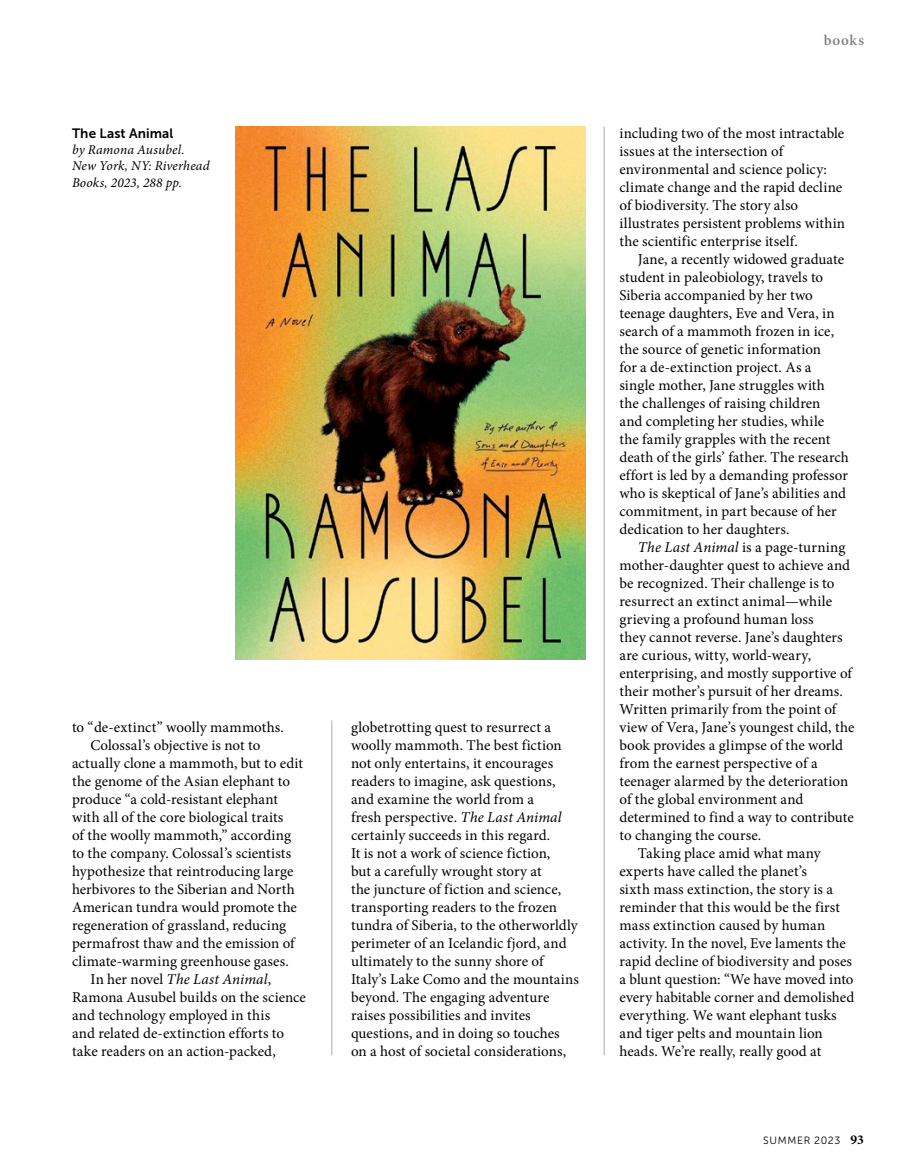
<style>
.page{position:relative;width:918px;height:1175px;background:#fff}
.page>*{position:absolute;margin:0;border:0;box-sizing:border-box;transform-origin:0 0}
.t1{font:15px/18px "Minion Pro";letter-spacing:.005em;color:#000}
.t2{font:italic 15px "Minion Pro";letter-spacing:.005em;color:#000}
.t3{font:600 15px "Minion Pro";letter-spacing:.055em;color:#7f8284}
.t4{font:italic 13.5px/16.2px "Minion Pro";letter-spacing:.01em;color:#000}
.t5{font:13.5px "Museo Sans 700";letter-spacing:.01em;color:#000}
.t6{font:10.5px "Museo Sans 300";letter-spacing:.065em;color:#000}
.s1{font-style:normal}
.s2{font-style:italic}
.s3{font-family:"Minion Pro";font-weight:700;font-size:13.5px}
</style>
<div class="page">
<hr style="left:604px;top:127px;width:1px;height:928px;background:#a7a9ac">
<hr style="left:331px;top:720px;width:1px;height:335px;background:#a7a9ac">
<img style="left:235px;top:127px;width:351px;height:533px">
<p class="t5" style="left:72px;top:126px;width:103px">The Last Animal</p>
<p class="t4" style="left:72px;top:142px;width:139px">by Ramona Ausubel.<br>New York, NY: Riverhead<br>Books, 2023, 288 pp.</p>
<p class="t1" style="left:72px;top:718px;width:214px">to “de-extinct” woolly mammoths.</p>
<p class="t1" style="left:90px;top:736px;width:172px">Colossal’s objective is not to</p>
<p class="t1" style="left:72px;top:754px;width:233px">actually clone a mammoth, but to edit</p>
<p class="t1" style="left:72px;top:772px;width:220px">the genome of the Asian elephant to</p>
<p class="t1" style="left:72px;top:790px;width:208px">produce “a cold-resistant elephant</p>
<p class="t1" style="left:72px;top:808px;width:213px">with all of the core biological traits</p>
<p class="t1" style="left:72px;top:826px;width:221px">of the woolly mammoth,” according</p>
<p class="t1" style="left:72px;top:844px;width:221px">to the company. Colossal’s scientists</p>
<p class="t1" style="left:72px;top:862px;width:223px">hypothesize that reintroducing large</p>
<p class="t1" style="left:72px;top:880px;width:224px">herbivores to the Siberian and North</p>
<p class="t1" style="left:72px;top:898px;width:226px">American tundra would promote the</p>
<p class="t1" style="left:72px;top:916px;width:216px">regeneration of grassland, reducing</p>
<p class="t1" style="left:72px;top:934px;width:224px">permafrost thaw and the emission of</p>
<p class="t1" style="left:72px;top:952px;width:218px">climate-warming greenhouse gases.</p>
<p class="t2" style="left:90px;top:969px;width:182px"><span class="s1">In her novel</span> The Last Animal<span class="s1">,</span></p>
<p class="t1" style="left:72px;top:988px;width:236px">Ramona Ausubel builds on the science</p>
<p class="t1" style="left:72px;top:1006px;width:200px">and technology employed in this</p>
<p class="t1" style="left:72px;top:1024px;width:214px">and related de-extinction efforts to</p>
<p class="t1" style="left:72px;top:1042px;width:205px">take readers on an action-packed,</p>
<p class="t1" style="left:351px;top:718px;width:229px">globetrotting quest to resurrect a woolly mammoth. The best fiction not only entertains, it encourages readers to imagine, ask questions, and examine the world from a<br>fresh perspective. <span class="s2">The Last Animal </span>certainly succeeds in this regard.<br>It is not a work of science fiction,<br>but a carefully wrought story at<br>the juncture of fiction and science, transporting readers to the frozen tundra of Siberia, to the otherworldly perimeter of an Icelandic fjord, and ultimately to the sunny shore of Italy’s Lake Como and the mountains beyond. The engaging adventure raises possibilities and invites questions, and in doing so touches on a host of societal considerations,</p>
<p class="t3" style="left:824px;top:30px;width:42px">books</p>
<p class="t1" style="left:620px;top:124px;width:227px">including two of the most intractable issues at the intersection of environmental and science policy: climate change and the rapid decline of biodiversity. The story also illustrates persistent problems within the scientific enterprise itself.</p>
<p class="t1" style="left:620px;top:250px;width:231px;text-indent:18px">Jane, a recently widowed graduate student in paleobiology, travels to Siberia accompanied by her two teenage daughters, Eve and Vera, in search of a mammoth frozen in ice, the source of genetic information<br>for a de-extinction project. As a single mother, Jane struggles with<br>the challenges of raising children<br>and completing her studies, while<br>the family grapples with the recent death of the girls’ father. The research effort is led by a demanding professor who is skeptical of Jane’s abilities and commitment, in part because of her dedication to her daughters.</p>
<p class="t1" style="left:638px;top:538px;width:209px"><span class="s2">The Last Animal</span> is a page-turning</p>
<p class="t1" style="left:620px;top:556px;width:232px">mother-daughter quest to achieve and</p>
<p class="t1" style="left:620px;top:574px;width:216px">be recognized. Their challenge is to</p>
<p class="t1" style="left:620px;top:592px;width:214px">resurrect an extinct animal—while</p>
<p class="t1" style="left:620px;top:610px;width:196px">grieving a profound human loss</p>
<p class="t1" style="left:620px;top:628px;width:225px">they cannot reverse. Jane’s daughters</p>
<p class="t1" style="left:620px;top:646px;width:193px">are curious, witty, world-weary,</p>
<p class="t1" style="left:620px;top:664px;width:234px">enterprising, and mostly supportive of</p>
<p class="t1" style="left:620px;top:682px;width:225px">their mother’s pursuit of her dreams.</p>
<p class="t1" style="left:620px;top:700px;width:218px">Written primarily from the point of</p>
<p class="t1" style="left:620px;top:718px;width:236px">view of Vera, Jane’s youngest child, the</p>
<p class="t1" style="left:620px;top:736px;width:225px">book provides a glimpse of the world</p>
<p class="t1" style="left:620px;top:754px;width:200px">from the earnest perspective of a</p>
<p class="t1" style="left:620px;top:772px;width:230px">teenager alarmed by the deterioration</p>
<p class="t1" style="left:620px;top:790px;width:186px">of the global environment and</p>
<p class="t1" style="left:620px;top:808px;width:236px">determined to find a way to contribute</p>
<p class="t1" style="left:620px;top:826px;width:143px">to changing the course.</p>
<p class="t1" style="left:638px;top:844px;width:184px">Taking place amid what many</p>
<p class="t1" style="left:620px;top:862px;width:189px">experts have called the planet’s</p>
<p class="t1" style="left:620px;top:880px;width:215px">sixth mass extinction, the story is a</p>
<p class="t1" style="left:620px;top:898px;width:222px">reminder that this would be the first</p>
<p class="t1" style="left:620px;top:916px;width:207px">mass extinction caused by human</p>
<p class="t1" style="left:620px;top:934px;width:228px">activity. In the novel, Eve laments the</p>
<p class="t1" style="left:620px;top:952px;width:234px">rapid decline of biodiversity and poses</p>
<p class="t1" style="left:620px;top:970px;width:236px">a blunt question: “We have moved into</p>
<p class="t1" style="left:620px;top:988px;width:236px">every habitable corner and demolished</p>
<p class="t1" style="left:620px;top:1006px;width:219px">everything. We want elephant tusks</p>
<p class="t1" style="left:620px;top:1024px;width:205px">and tiger pelts and mountain lion</p>
<p class="t1" style="left:620px;top:1042px;width:203px">heads. We’re really, really good at</p>
<p class="t6" style="left:763px;top:1135px;width:102px">SUMMER 2023 <span class="s3">93</span></p>
</div>
